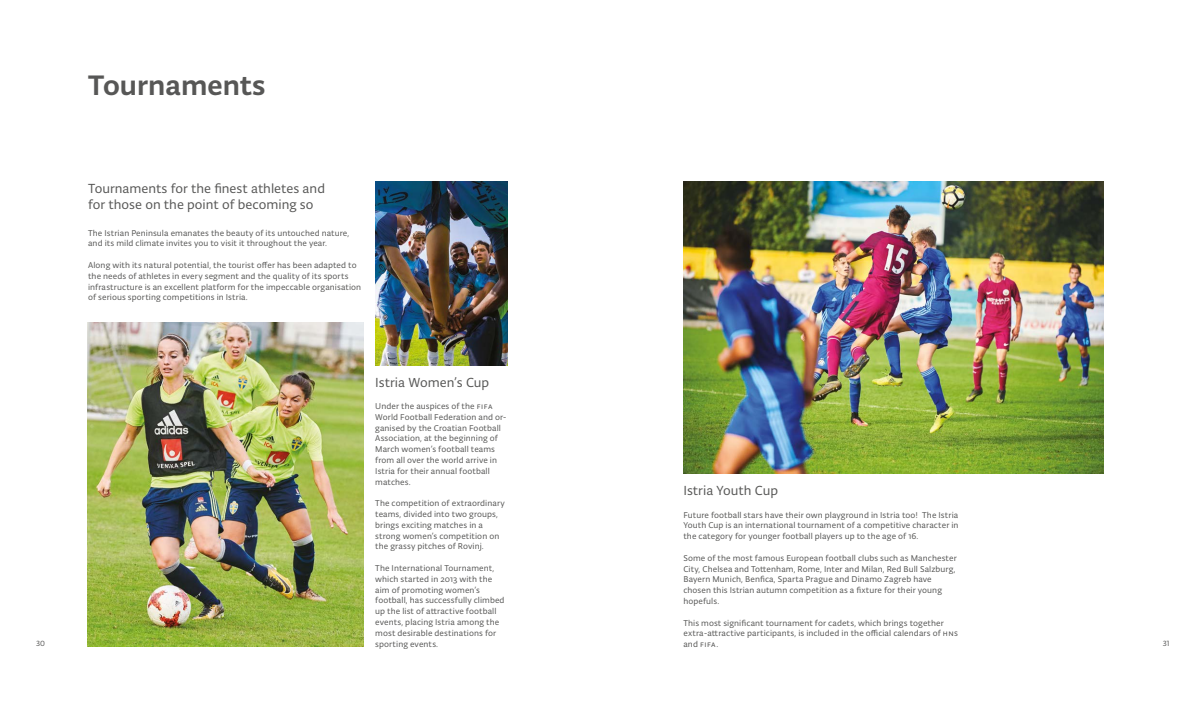
<style>
.page{position:relative;width:1191px;height:709px;background:#fff}
.page>*{position:absolute;margin:0;border:0;box-sizing:border-box;transform-origin:0 0}
.t1{font:500 30px "Typonine Sans Pro";color:#575756}
.t2{font:14px/16px "Typonine Sans Pro";color:#575756}
.t3{font:9px/10.8px "Typonine Sans Pro";letter-spacing:.01em;color:#575756}
.t4{font:8px "Typonine Sans Pro";color:#575756}
</style>
<div class="page">
<img style="left:88px;top:322px;width:276px;height:324px">
<img style="left:683px;top:181px;width:420px;height:293px">
<img style="left:375px;top:181px;width:132px;height:185px">
<h1 class="t1" style="left:88px;top:67px;width:179px">Tournaments</h1>
<h2 class="t2" style="left:88px;top:181px;width:238px">Tournaments for the finest athletes and for those on the point of becoming so</h2>
<p class="t3" style="left:88px;top:227px;width:263px">The Istrian Peninsula emanates the beauty of its untouched nature, and its mild climate invites you to visit it throughout the year.</p>
<p class="t3" style="left:88px;top:259px;width:275px">Along with its natural potential, the tourist offer has been adapted to the needs of athletes in every segment and the quality of its sports infrastructure is an excellent platform for the impeccable organisation of serious sporting competitions in Istria.</p>
<h2 class="t2" style="left:375px;top:375px;width:116px">Istria Women’s Cup</h2>
<p class="t3" style="left:375px;top:400px;width:133px">Under the auspices of the fifa<br>World Football Federation and or&shy;ganised by the Croatian Football<br>Association, at the beginning of<br>March women’s football teams from all over the world arrive in<br>Istria for their annual football matches.</p>
<p class="t3" style="left:375px;top:497px;width:131px">The competition of extraordinary teams, divided into two groups, brings exciting matches in a strong women’s competition on the grassy pitches of Rovinj.</p>
<p class="t3" style="left:375px;top:562px;width:131px">The International Tournament, which started in 2013 with the aim of promoting women’s football, has successfully climbed up the list of attractive football events, placing Istria among the most desirable destinations for sporting events.</p>
<h2 class="t2" style="left:683px;top:482px;width:96px">Istria Youth Cup</h2>
<p class="t3" style="left:683px;top:509px;width:277px;text-align:justify">Future football stars have their own playground in Istria too! The Istria Youth Cup is an international tournament of a competitive character in the category for younger football players up to the age of 16.</p>
<p class="t3" style="left:683px;top:552px;width:275px">Some of the most famous European football clubs such as Manchester City, Chelsea and Tottenham, Rome, Inter and Milan, Red Bull Salzburg, Bayern Munich, Benfica, Sparta Prague and Dinamo Zagreb have chosen this Istrian autumn competition as a fixture for their young hopefuls.</p>
<p class="t3" style="left:683px;top:617px;width:276px">This most significant tournament for cadets, which brings together extra-attractive participants, is included in the official calendars of hns and fifa.</p>
<p class="t4" style="left:36px;top:638px;width:10px">30</p>
<p class="t4" style="left:1163px;top:638px;width:8px">31</p>
</div>
